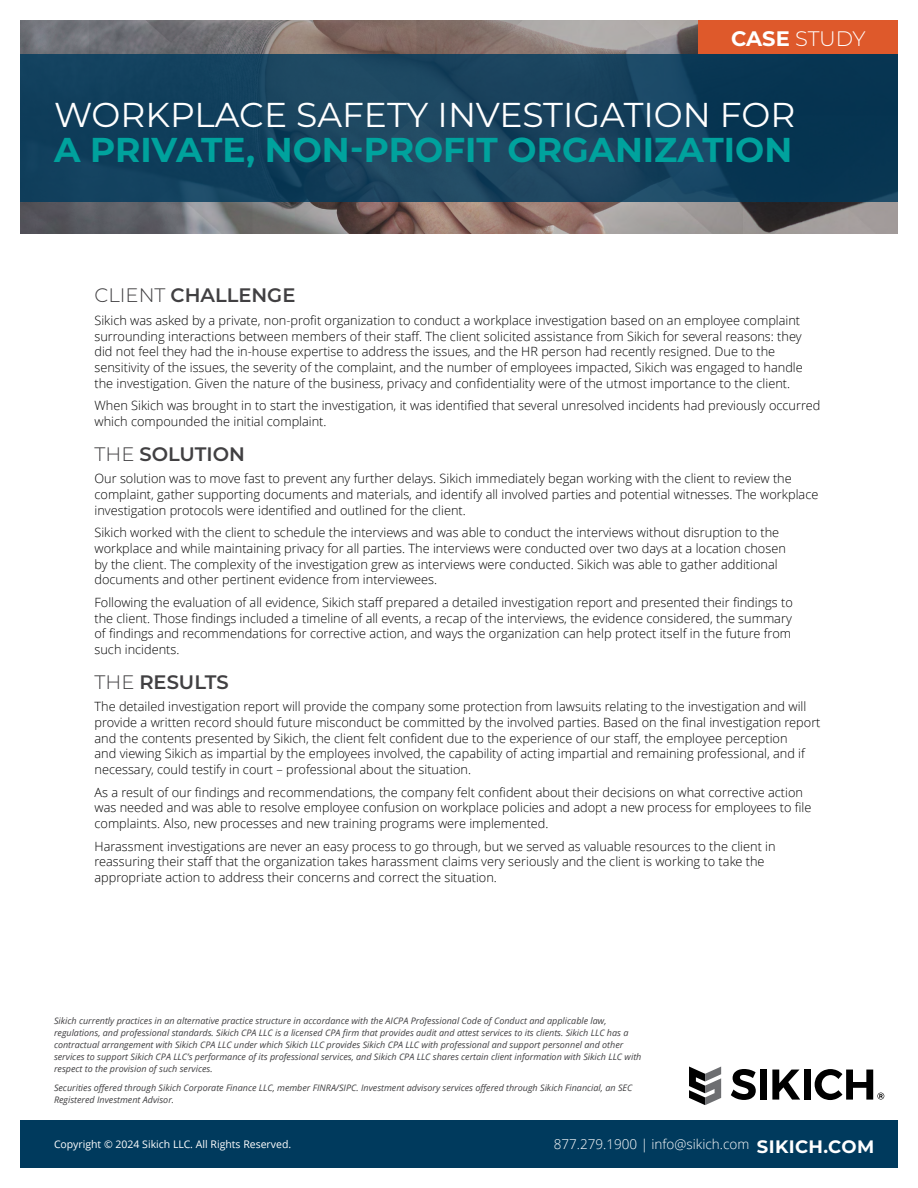
<style>
.page{position:relative;width:918px;height:1188px;background:#fff}
.page>*{position:absolute;margin:0;border:0;box-sizing:border-box;transform-origin:0 0}
.t1{font:34.5px "Montserrat";color:#fff}
.t2{font:700 34.5px "Montserrat";color:#00a29d}
.t3{font:300 21px "Montserrat";letter-spacing:-.01em;color:#fff}
.t4{font:600 19.5px "Montserrat";color:#414042}
.t5{font:300 13.5px "Open Sans";color:#fff}
.t6{font:300 12.75px/15.8px "Open Sans";color:#000}
.t7{font:10.5px "Open Sans";color:#fff}
.t8{font:italic 9px/12px "Open Sans";color:#414042}
.s1{font-weight:700}
.s2{font-weight:300}
.s3{font-family:"Montserrat";font-weight:700;font-size:18px}
</style>
<div class="page">
<div style="left:20px;top:1120px;width:878px;height:48px;background:#003a5d"></div>
<img style="left:20px;top:20px;width:878px;height:213px">
<svg style="left:20px;top:54px;width:878px;height:147px;background:#133f5b"></svg>
<div style="left:699px;top:20px;width:199px;height:34px;background:#de592b"></div>
<svg style="left:731px;top:1069px;width:25px;height:31px"></svg>
<div style="left:760px;top:1070px;width:7px;height:30px;background:#000"></div>
<svg style="left:772px;top:1070px;width:28px;height:30px"></svg>
<div style="left:804px;top:1070px;width:6px;height:30px;background:#000"></div>
<svg style="left:815px;top:1069px;width:69px;height:31px"></svg>
<svg style="left:689px;top:1067px;width:32px;height:38px"></svg>
<h2 class="t3" style="left:731px;top:24px;width:136px"><span class="s1">CASE</span> STUDY</h2>
<h1 class="t1" style="left:54px;top:91px;width:743px">WORKPLACE SAFETY INVESTIGATION FOR</h1>
<h1 class="t2" style="left:54px;top:125px;width:740px">A PRIVATE, NON-PROFIT ORGANIZATION</h1>
<h3 class="t4" style="left:94px;top:282px;width:202px"><span class="s2">CLIENT</span> CHALLENGE</h3>
<p class="t6" style="left:94px;top:312px;width:710px">Sikich was asked by a private, non-profit organization to conduct a workplace investigation based on an employee complaint surrounding interactions between members of their staff. The client solicited assistance from Sikich for several reasons: they did not feel they had the in-house expertise to address the issues, and the HR person had recently resigned. Due to the sensitivity of the issues, the severity of the complaint, and the number of employees impacted, Sikich was engaged to handle the investigation. Given the nature of the business, privacy and confidentiality were of the utmost importance to the client.</p>
<p class="t6" style="left:94px;top:398px;width:727px">When Sikich was brought in to start the investigation, it was identified that several unresolved incidents had previously occurred which compounded the initial complaint.</p>
<h3 class="t4" style="left:94px;top:440px;width:152px"><span class="s2">THE</span> SOLUTION</h3>
<p class="t6" style="left:94px;top:470px;width:725px">Our solution was to move fast to prevent any further delays. Sikich immediately began working with the client to review the complaint, gather supporting documents and materials, and identify all involved parties and potential witnesses. The workplace investigation protocols were identified and outlined for the client.</p>
<p class="t6" style="left:94px;top:524px;width:693px">Sikich worked with the client to schedule the interviews and was able to conduct the interviews without disruption to the workplace and while maintaining privacy for all parties. The interviews were conducted over two days at a location chosen by the client. The complexity of the investigation grew as interviews were conducted. Sikich was able to gather additional documents and other pertinent evidence from interviewees.</p>
<p class="t6" style="left:94px;top:594px;width:700px">Following the evaluation of all evidence, Sikich staff prepared a detailed investigation report and presented their findings to the client. Those findings included a timeline of all events, a recap of the interviews, the evidence considered, the summary of findings and recommendations for corrective action, and ways the organization can help protect itself in the future from such incidents.</p>
<h3 class="t4" style="left:94px;top:668px;width:136px"><span class="s2">THE</span> RESULTS</h3>
<p class="t6" style="left:94px;top:698px;width:728px">The detailed investigation report will provide the company some protection from lawsuits relating to the investigation and will provide a written record should future misconduct be committed by the involved parties. Based on the final investigation report and the contents presented by Sikich, the client felt confident due to the experience of our staff, the employee perception<br>and viewing Sikich as impartial by the employees involved, the capability of acting impartial and remaining professional, and if necessary, could testify in court – professional about the situation.</p>
<p class="t6" style="left:94px;top:784px;width:719px">As a result of our findings and recommendations, the company felt confident about their decisions on what corrective action was needed and was able to resolve employee confusion on workplace policies and adopt a new process for employees to file complaints. Also, new processes and new training programs were implemented.</p>
<p class="t6" style="left:94px;top:838px;width:683px">Harassment investigations are never an easy process to go through, but we served as valuable resources to the client in reassuring their staff that the organization takes harassment claims very seriously and the client is working to take the appropriate action to address their concerns and correct the situation.</p>
<p class="t8" style="left:54px;top:1015px;width:589px">Sikich currently practices in an alternative practice structure in accordance with the AICPA Professional Code of Conduct and applicable law, regulations, and professional standards. Sikich CPA LLC is a licensed CPA firm that provides audit and attest services to its clients. Sikich LLC has a contractual arrangement with Sikich CPA LLC under which Sikich LLC provides Sikich CPA LLC with professional and support personnel and other services to support Sikich CPA LLC’s performance of its professional services, and Sikich CPA LLC shares certain client information with Sikich LLC with respect to the provision of such services.</p>
<p class="t8" style="left:54px;top:1081px;width:580px">Securities offered through Sikich Corporate Finance LLC, member FINRA/SIPC. Investment advisory services offered through Sikich Financial, an SEC<br>Registered Investment Advisor.</p>
<p class="t7" style="left:54px;top:1137px;width:239px">Copyright © 2024 Sikich LLC. All Rights Reserved.</p>
<p class="t5" style="left:554px;top:1135px;width:322px">877.279.1900 | info@sikich.com <span class="s3">SIKICH.COM</span></p>
</div>
